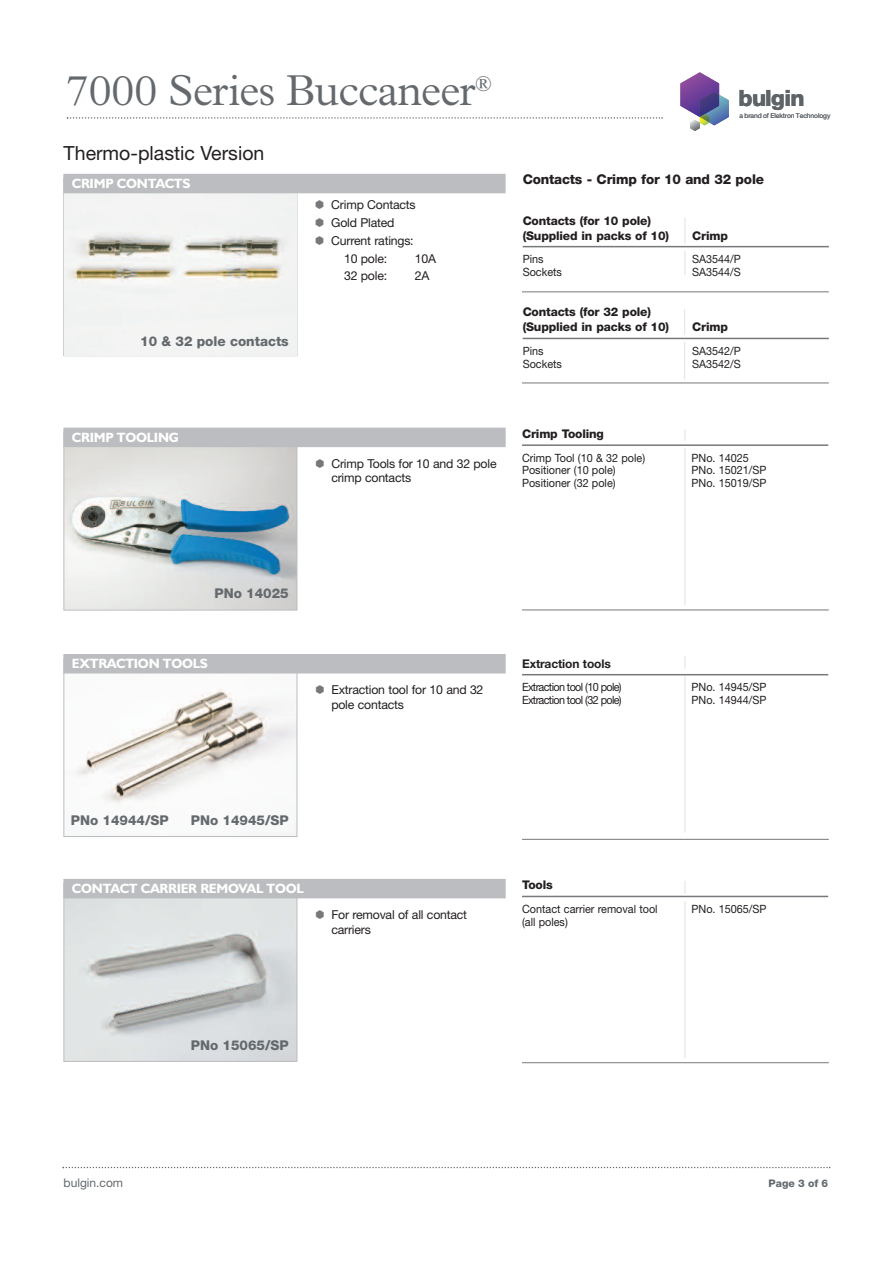
<style>
.page{position:relative;width:893px;height:1263px;background:#fff}
.page>*{position:absolute;margin:0;border:0;box-sizing:border-box;transform-origin:0 0}
.t1{font:300 43.5px "Plantin";letter-spacing:-.015em;color:#64696d}
.t2{font:800 22.5px "Helvetica Neue";letter-spacing:-.025em;color:#5e6367}
.t3{font:19.5px "Helvetica Neue";color:#231f20}
.t4{font:700 13.5px "Humanist 521 BT";letter-spacing:-.015em;color:#fff}
.t5{font:800 13.5px "Helvetica Neue";color:#64696d}
.t6{font:800 13.5px "Helvetica Neue";letter-spacing:-.015em;color:#231f20}
.t7{font:12.3px/14.7px "Helvetica Neue";letter-spacing:-.015em;color:#231f20}
.t8{font:800 12px/15px "Helvetica Neue";letter-spacing:-.015em;color:#231f20}
.t9{font:700 12px "Helvetica Neue";letter-spacing:-.01em;color:#231f20}
.t10{font:12px "Helvetica Neue";color:#64696d}
.t11{font:11.4px "Helvetica Neue";color:#231f20;scale:.95 1}
.t12{font:11.4px "Helvetica Neue";letter-spacing:-.06em;color:#231f20;scale:.95 1}
.t13{font:800 10.5px "Helvetica Neue";color:#64696d}
.t14{font:6.75px "Helvetica Neue";letter-spacing:-.01em;color:#5e6367}
.s1{color:#76787b}
</style>
<div class="page">
<svg style="left:63px;top:1167px;width:767px;height:1px"></svg>
<svg style="left:680px;top:72px;width:49px;height:59px"></svg>
<img style="left:65px;top:447px;width:230px;height:161px">
<div style="left:63px;top:432px;width:234px;height:178px;border:1px solid #bcbdc0"></div>
<img style="left:64px;top:193px;width:233px;height:162px">
<img style="left:65px;top:673px;width:230px;height:130px">
<div style="left:63px;top:658px;width:234px;height:179px;border:1px solid #bcbdc0"></div>
<img style="left:65px;top:898px;width:230px;height:162px">
<div style="left:63px;top:883px;width:234px;height:179px;border:1px solid #bcbdc0"></div>
<svg style="left:67px;top:117px;width:596px;height:2px"></svg>
<hr style="left:685px;top:429px;width:1px;height:176px;background:#dfe1e0">
<div style="left:522px;top:441px;width:307px;height:7px;background:#fff"></div>
<hr style="left:522px;top:444px;width:306px;height:2px;background:#76787b">
<div style="left:63px;top:428px;width:443px;height:19px;background:#bcbdc0"></div>
<hr style="left:522px;top:609px;width:307px;height:1px;background:#76787b">
<hr style="left:685px;top:656px;width:1px;height:177px;background:#dfe1e0">
<div style="left:522px;top:669px;width:307px;height:7px;background:#fff"></div>
<hr style="left:522px;top:674px;width:306px;height:1px;background:#76787b">
<div style="left:63px;top:654px;width:443px;height:19px;background:#bcbdc0"></div>
<hr style="left:522px;top:839px;width:307px;height:1px;background:#76787b">
<hr style="left:685px;top:881px;width:1px;height:177px;background:#dfe1e0">
<svg style="left:522px;top:893px;width:307px;height:8px"></svg>
<hr style="left:522px;top:896px;width:306px;height:1px;background:#76787b">
<div style="left:63px;top:879px;width:443px;height:19px;background:#bcbdc0"></div>
<hr style="left:522px;top:1062px;width:307px;height:1px;background:#76787b">
<hr style="left:685px;top:218px;width:1px;height:57px;background:#dfe1e0">
<svg style="left:522px;top:244px;width:307px;height:7px"></svg>
<hr style="left:523px;top:246px;width:306px;height:1px;background:#76787b">
<div style="left:63px;top:174px;width:443px;height:19px;background:#bcbdc0"></div>
<hr style="left:522px;top:291px;width:307px;height:1px;background:#76787b">
<hr style="left:684px;top:309px;width:1px;height:70px;background:#dfe1e0">
<svg style="left:522px;top:335px;width:307px;height:7px"></svg>
<hr style="left:523px;top:338px;width:306px;height:1px;background:#76787b">
<hr style="left:522px;top:383px;width:307px;height:1px;background:#76787b">
<h1 class="t1" style="left:66px;top:76px;width:428px">7000 Series Buccaneer<sup>®</sup></h1>
<h3 class="t3" style="left:64px;top:146px;width:202px">Thermo-plastic Version</h3>
<p class="t4" style="left:72px;top:179px;width:120px">CRIMP CONTACTS</p>
<p class="t5" style="left:140px;top:337px;width:150px">10 &amp; 32 pole contacts</p>
<p class="t7" style="left:314px;top:199px;width:103px"><span class="s1">√</span> Crimp Contacts</p>
<p class="t7" style="left:314px;top:217px;width:82px"><span class="s1">√</span> Gold Plated</p>
<p class="t7" style="left:314px;top:234px;width:101px"><span class="s1">√</span> Current ratings:</p>
<p class="t7" style="left:344px;top:252px;width:45px">10 pole:</p>
<p class="t7" style="left:415px;top:252px;width:23px">10A</p>
<p class="t7" style="left:344px;top:270px;width:45px">32 pole:</p>
<p class="t7" style="left:415px;top:270px;width:16px">2A</p>
<p class="t4" style="left:72px;top:433px;width:108px">CRIMP TOOLING</p>
<p class="t7" style="left:331px;top:457px;width:167px;text-indent:-17px"><span class="s1">√</span> Crimp Tools for 10 and 32 pole crimp contacts</p>
<h2 class="t2" style="left:738px;top:90px;width:68px">bulgin</h2>
<p class="t14" style="left:739px;top:113px;width:92px">a brand of Elektron Technology</p>
<p class="t6" style="left:523px;top:174px;width:243px">Contacts - Crimp for 10 and 32 pole</p>
<p class="t8" style="left:523px;top:214px;width:148px">Contacts (for 10 pole) (Supplied in packs of 10)</p>
<p class="t8" style="left:692px;top:229px;width:37px">Crimp</p>
<p class="t11" style="left:523px;top:255px;width:23px">Pins</p>
<p class="t11" style="left:692px;top:255px;width:53px">SA3544/P</p>
<p class="t11" style="left:523px;top:268px;width:43px">Sockets</p>
<p class="t11" style="left:692px;top:268px;width:53px">SA3544/S</p>
<p class="t8" style="left:523px;top:306px;width:148px">Contacts (for 32 pole) (Supplied in packs of 10)</p>
<p class="t8" style="left:692px;top:321px;width:37px">Crimp</p>
<p class="t11" style="left:523px;top:347px;width:23px">Pins</p>
<p class="t11" style="left:692px;top:347px;width:53px">SA3542/P</p>
<p class="t11" style="left:523px;top:360px;width:43px">Sockets</p>
<p class="t11" style="left:692px;top:360px;width:53px">SA3542/S</p>
<p class="t8" style="left:522px;top:427px;width:83px">Crimp Tooling</p>
<p class="t11" style="left:522px;top:453px;width:131px">Crimp Tool (10 &amp; 32 pole)</p>
<p class="t11" style="left:692px;top:453px;width:62px">PNo. 14025</p>
<p class="t11" style="left:522px;top:466px;width:100px">Positioner (10 pole)</p>
<p class="t11" style="left:692px;top:466px;width:80px">PNo. 15021/SP</p>
<p class="t11" style="left:522px;top:479px;width:100px">Positioner (32 pole)</p>
<p class="t11" style="left:692px;top:479px;width:80px">PNo. 15019/SP</p>
<p class="t5" style="left:215px;top:589px;width:76px">PNo 14025</p>
<p class="t4" style="left:72px;top:659px;width:138px">EXTRACTION TOOLS</p>
<p class="t7" style="left:331px;top:683px;width:154px;text-indent:-17px"><span class="s1">√</span> Extraction tool for 10 and 32 pole contacts</p>
<p class="t9" style="left:522px;top:656px;width:90px">Extraction tools</p>
<p class="t12" style="left:522px;top:683px;width:106px">Extraction tool (10 pole)</p>
<p class="t11" style="left:692px;top:683px;width:80px">PNo. 14945/SP</p>
<p class="t12" style="left:522px;top:696px;width:106px">Extraction tool (32 pole)</p>
<p class="t11" style="left:692px;top:696px;width:80px">PNo. 14944/SP</p>
<p class="t5" style="left:71px;top:815px;width:99px">PNo 14944/SP</p>
<p class="t5" style="left:191px;top:815px;width:99px">PNo 14945/SP</p>
<p class="t4" style="left:72px;top:884px;width:233px">CONTACT CARRIER REMOVAL TOOL</p>
<p class="t7" style="left:331px;top:908px;width:137px;text-indent:-17px"><span class="s1">√</span> For removal of all contact carriers</p>
<p class="t8" style="left:522px;top:878px;width:32px">Tools</p>
<p class="t11" style="left:522px;top:905px;width:144px">Contact carrier removal tool</p>
<p class="t11" style="left:692px;top:905px;width:80px">PNo. 15065/SP</p>
<p class="t11" style="left:522px;top:918px;width:50px">(all poles)</p>
<p class="t5" style="left:191px;top:1040px;width:99px">PNo 15065/SP</p>
<p class="t10" style="left:64px;top:1179px;width:61px">bulgin.com</p>
<p class="t13" style="left:769px;top:1180px;width:61px">Page 3 of 6</p>
</div>
